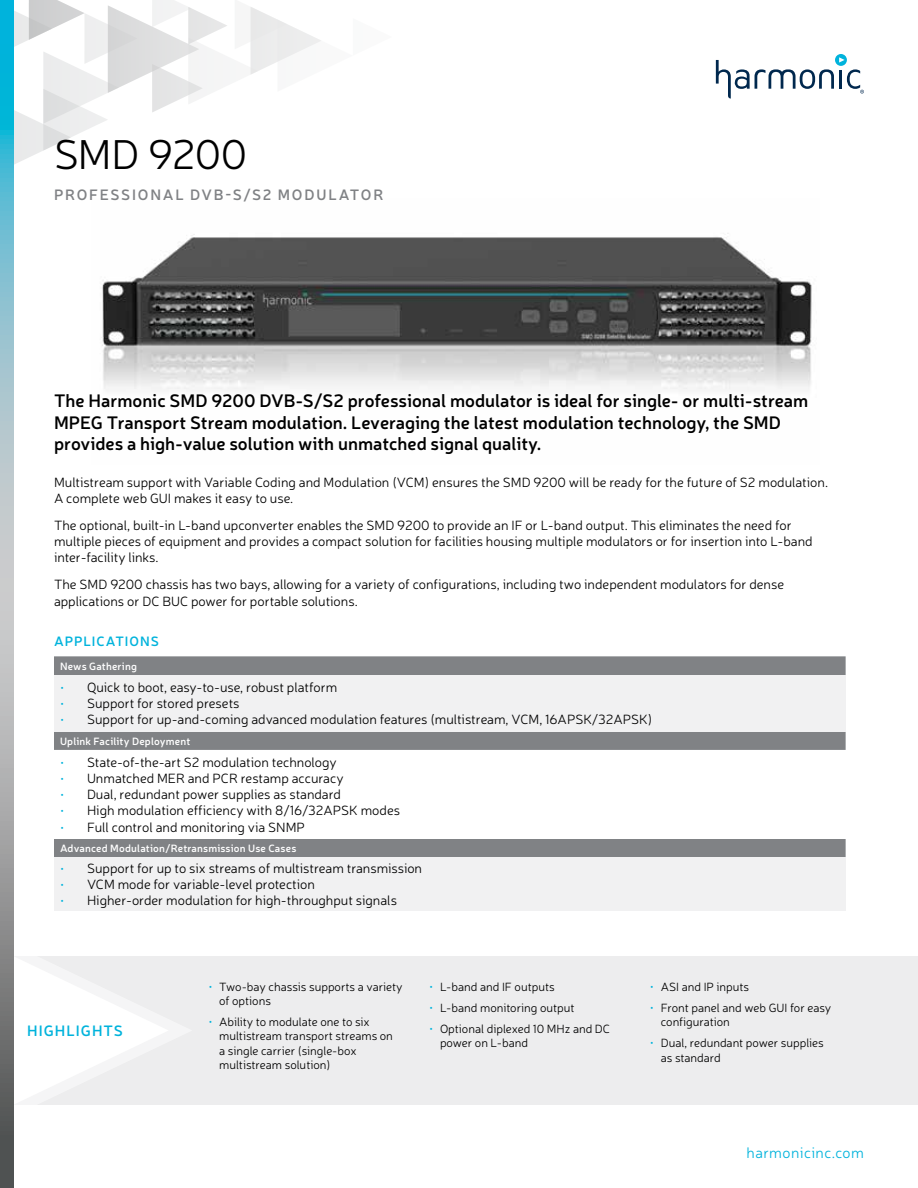
<style>
.page{position:relative;width:918px;height:1188px;background:#fff}
.page>*{position:absolute;margin:0;border:0;box-sizing:border-box;transform-origin:0 0}
.t1{font:300 42px "Neris";letter-spacing:-.02em;color:#000}
.t2{font:600 18px/21.6px "Neris";color:#000}
.t3{font:600 15px "Neris";letter-spacing:.115em;color:#808285}
.t4{font:300 15px "Neris";letter-spacing:.03em;color:#00b3dc}
.t5{font:600 15px "Neris";letter-spacing:.07em;color:#00b3dc}
.t6{font:300 13.5px/16.2px "Neris";color:#000}
.t7{font:600 13.5px "Neris";letter-spacing:.065em;color:#00b3dc}
.t8{font:300 12px/14.4px "Neris";color:#000}
.t9{font:600 10.5px "Neris";letter-spacing:.02em;color:#fff}
.s1{font-size:12px;color:#00b3dc}
.s2{color:#00b3dc}
</style>
<div class="page">
<svg style="left:14px;top:0;width:307px;height:164px"></svg>
<svg style="left:835px;top:54px;width:12px;height:12px"></svg>
<svg style="left:716px;top:57px;width:148px;height:42px"></svg>
<img style="left:101px;top:233px;width:711px;height:158px">
<div style="left:14px;top:956px;width:904px;height:149px;background:#ededee"></div>
<svg style="left:54px;top:656px;width:792px;height:201px;background:#85878a"></svg>
<div style="left:54px;top:675px;width:792px;height:56px;background:#f1f1f2"></div>
<div style="left:54px;top:750px;width:792px;height:88px;background:#fff"></div>
<div style="left:54px;top:857px;width:792px;height:54px;background:#f1f1f2"></div>
<svg style="left:14px;top:956px;width:154px;height:148px"></svg>
<svg style="left:0;top:0;width:14px;height:1188px;background:#83a9b2"></svg>
<h1 class="t1" style="left:54px;top:128px;width:195px">SMD 9200</h1>
<p class="t3" style="left:54px;top:185px;width:331px">PROFESSIONAL DVB-S/S2 MODULATOR</p>
<p class="t2" style="left:54px;top:389px;width:756px">The Harmonic SMD 9200 DVB-S/S2 professional modulator is ideal for single- or multi-stream<br>MPEG Transport Stream modulation. Leveraging the latest modulation technology, the SMD provides a high-value solution with unmatched signal quality.</p>
<p class="t6" style="left:54px;top:473px;width:776px">Multistream support with Variable Coding and Modulation (VCM) ensures the SMD 9200 will be ready for the future of S2 modulation.<br>A complete web GUI makes it easy to use.</p>
<p class="t6" style="left:54px;top:517px;width:760px">The optional, built-in L-band upconverter enables the SMD 9200 to provide an IF or L-band output. This eliminates the need for multiple pieces of equipment and provides a compact solution for facilities housing multiple modulators or for insertion into L-band inter-facility links.</p>
<p class="t6" style="left:54px;top:576px;width:732px">The SMD 9200 chassis has two bays, allowing for a variety of configurations, including two independent modulators for dense applications or DC BUC power for portable solutions.</p>
<p class="t7" style="left:54px;top:632px;width:106px">APPLICATIONS</p>
<p class="t9" style="left:60px;top:659px;width:79px">News Gathering</p>
<p class="t6" style="left:60px;top:679px;width:279px"><span class="s1">•</span> Quick to boot, easy-to-use, robust platform</p>
<p class="t6" style="left:60px;top:695px;width:181px"><span class="s1">•</span> Support for stored presets</p>
<p class="t6" style="left:60px;top:711px;width:594px"><span class="s1">•</span> Support for up-and-coming advanced modulation features (multistream, VCM, 16APSK/32APSK)</p>
<p class="t9" style="left:60px;top:734px;width:132px">Uplink Facility Deployment</p>
<p class="t6" style="left:60px;top:754px;width:278px"><span class="s1">•</span> State-of-the-art S2 modulation technology</p>
<p class="t6" style="left:60px;top:770px;width:285px"><span class="s1">•</span> Unmatched MER and PCR restamp accuracy</p>
<p class="t6" style="left:60px;top:786px;width:283px"><span class="s1">•</span> Dual, redundant power supplies as standard</p>
<p class="t6" style="left:60px;top:802px;width:342px"><span class="s1">•</span> High modulation efficiency with 8/16/32APSK modes</p>
<p class="t6" style="left:60px;top:818px;width:246px"><span class="s1">•</span> Full control and monitoring via SNMP</p>
<p class="t9" style="left:60px;top:841px;width:238px">Advanced Modulation/Retransmission Use Cases</p>
<p class="t6" style="left:60px;top:859px;width:364px"><span class="s1">•</span> Support for up to six streams of multistream transmission</p>
<p class="t6" style="left:60px;top:876px;width:257px"><span class="s1">•</span> VCM mode for variable-level protection</p>
<p class="t6" style="left:60px;top:892px;width:339px"><span class="s1">•</span> Higher-order modulation for high-throughput signals</p>
<p class="t5" style="left:27px;top:1021px;width:98px">HIGHLIGHTS</p>
<p class="t8" style="left:219px;top:979px;width:185px;text-indent:-11px"><span class="s2">•</span> Two-bay chassis supports a variety of options</p>
<p class="t8" style="left:219px;top:1014px;width:175px;text-indent:-11px"><span class="s2">•</span> Ability to modulate one to six multistream transport streams on a single carrier (single-box multistream solution)</p>
<p class="t8" style="left:429px;top:979px;width:127px"><span class="s2">•</span> L-band and IF outputs</p>
<p class="t8" style="left:429px;top:1000px;width:147px"><span class="s2">•</span> L-band monitoring output</p>
<p class="t8" style="left:440px;top:1021px;width:172px;text-indent:-11px"><span class="s2">•</span> Optional diplexed 10 MHz and DC power on L-band</p>
<p class="t8" style="left:650px;top:979px;width:101px"><span class="s2">•</span> ASI and IP inputs</p>
<p class="t8" style="left:661px;top:1000px;width:172px;text-indent:-11px"><span class="s2">•</span> Front panel and web GUI for easy configuration</p>
<p class="t8" style="left:661px;top:1035px;width:165px;text-indent:-11px"><span class="s2">•</span> Dual, redundant power supplies as standard</p>
<p class="t4" style="left:747px;top:1143px;width:119px">harmonicinc.com</p>
</div>
